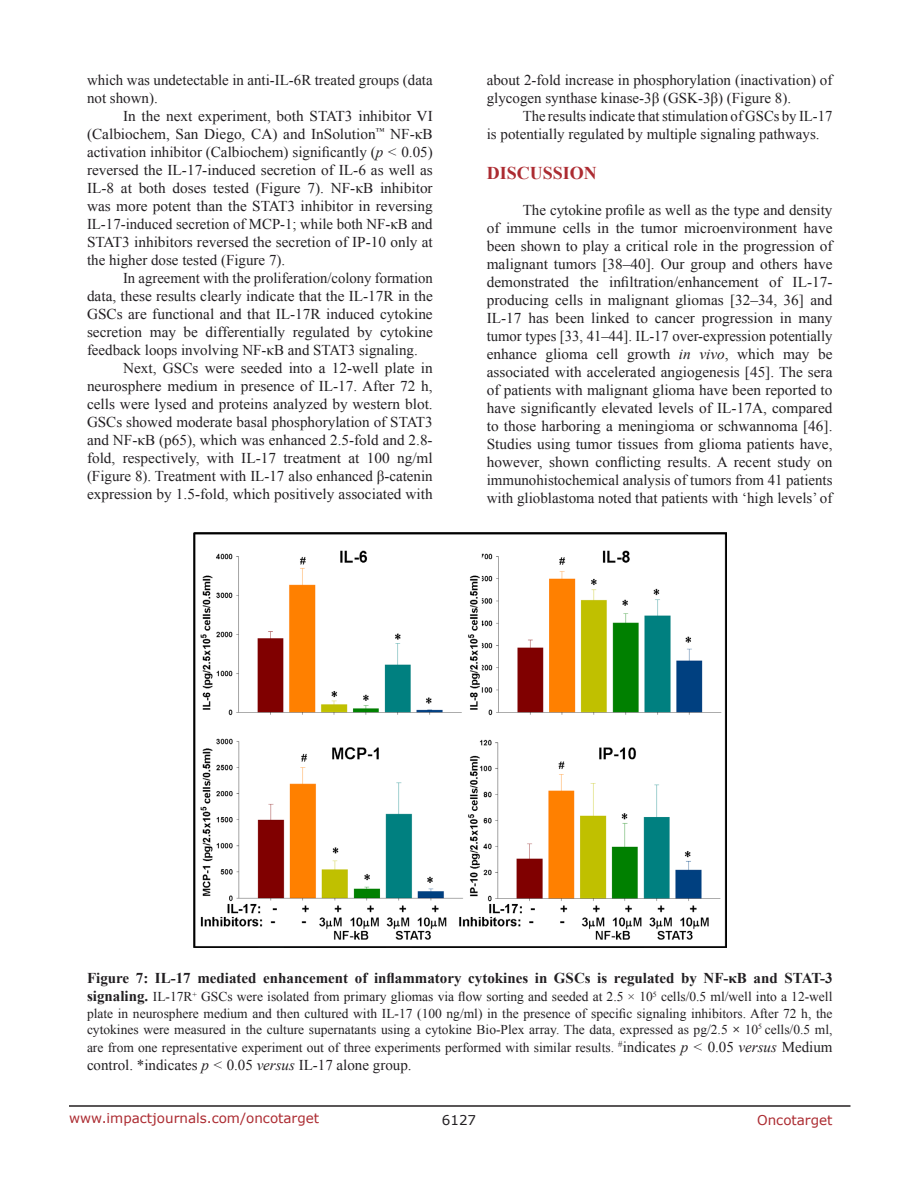
<style>
.page{position:relative;width:918px;height:1188px;background:#fff}
.page>*{position:absolute;margin:0;border:0;box-sizing:border-box;transform-origin:0 0}
.Heading{font:700 18px "Times New Roman";color:#ac2b31}
.BodyText{font:15px/18px "Times New Roman";color:#221f22;text-align:justify}
.FigureText{font:700 15px "Times New Roman";color:#221f22}
.FigureText-2{font:15px "Times New Roman";color:#221f22}
.FigureText-3{font:13.5px/16.2px "Times New Roman";color:#221f22;text-align:justify}
.t1{font:13.5px "Verdana";color:#ac2b31}
.t2{font:13.5px "Verdana";color:#221f22}
.s1{font-style:italic}
.s2{font-weight:700;font-size:15px}
.s3{font-weight:700}
.s4{font-size:15px}
.s5{font-style:italic;font-size:15px}
</style>
<div class="page">
<hr style="left:69px;top:1105px;width:781px;height:2px;background:#231f20">
<img style="left:193px;top:533px;width:533px;height:415px">
<p class="BodyText" style="left:87px;top:71px;width:347px">which was undetectable in anti-IL-6R treated groups (data not shown).</p>
<p class="BodyText" style="left:87px;top:107px;width:347px;text-indent:36px">In the next experiment, both STAT3 inhibitor VI (Calbiochem, San Diego, CA) and InSolution<sup>™</sup> NF-κB activation inhibitor (Calbiochem) significantly (<span class="s1">p &lt;</span> 0.05) reversed the IL-17-induced secretion of IL-6 as well as IL-8 at both doses tested (Figure 7). NF-κB inhibitor was more potent than the STAT3 inhibitor in reversing IL-17-induced secretion of MCP-1; while both NF-κB and STAT3 inhibitors reversed the secretion of IP-10 only at the higher dose tested (Figure 7).</p>
<p class="BodyText" style="left:87px;top:269px;width:347px;text-indent:36px">In agreement with the proliferation/colony formation data, these results clearly indicate that the IL-17R in the GSCs are functional and that IL-17R induced cytokine secretion may be differentially regulated by cytokine feedback loops involving NF-κB and STAT3 signaling.</p>
<p class="BodyText" style="left:87px;top:359px;width:347px;text-indent:36px">Next, GSCs were seeded into a 12-well plate in neurosphere medium in presence of IL-17. After 72 h, cells were lysed and proteins analyzed by western blot.<br>GSCs showed moderate basal phosphorylation of STAT3 and NF-κB (p65), which was enhanced 2.5-fold and 2.8- fold, respectively, with IL-17 treatment at 100 ng/ml (Figure 8). Treatment with IL-17 also enhanced β-catenin expression by 1.5-fold, which positively associated with</p>
<p class="BodyText" style="left:487px;top:71px;width:347px">about 2-fold increase in phosphorylation (inactivation) of glycogen synthase kinase-3β (GSK-3β) (Figure 8).</p>
<p class="BodyText" style="left:487px;top:107px;width:347px;text-indent:36px">The results indicate that stimulation of GSCs by IL-17 is potentially regulated by multiple signaling pathways.</p>
<p class="Heading" style="left:487px;top:161px;width:112px">DISCUSSION</p>
<p class="BodyText" style="left:487px;top:201px;width:347px;text-indent:36px">The cytokine profile as well as the type and density of immune cells in the tumor microenvironment have been shown to play a critical role in the progression of malignant tumors [38–40]. Our group and others have demonstrated the infiltration/enhancement of IL-17- producing cells in malignant gliomas [32–34, 36] and IL-17 has been linked to cancer progression in many tumor types [33, 41–44]. IL-17 over-expression potentially enhance glioma cell growth <span class="s1">in vivo</span>, which may be associated with accelerated angiogenesis [45]. The sera of patients with malignant glioma have been reported to have significantly elevated levels of IL-17A, compared to those harboring a meningioma or schwannoma [46].<br>Studies using tumor tissues from glioma patients have, however, shown conflicting results. A recent study on immunohistochemical analysis of tumors from 41 patients with glioblastoma noted that patients with ‘high levels’ of</p>
<p class="FigureText" style="left:87px;top:968px;width:747px">Figure 7: IL-17 mediated enhancement of inflammatory cytokines in GSCs is regulated by NF-κB and STAT-3</p>
<p class="FigureText-3" style="left:87px;top:989px;width:747px"><span class="s2">signaling.</span> IL-17R<sup>+</sup> GSCs were isolated from primary gliomas via flow sorting and seeded at 2.5 × 10<sup>5</sup> cells/0.5 ml/well into a 12-well plate in neurosphere medium and then cultured with IL-17 (100 ng/ml) in the presence of specific signaling inhibitors. After 72 h, the cytokines were measured in the culture supernatants using a cytokine Bio-Plex array. The data, expressed as pg/2.5 <span class="s3">×</span> 10<sup>5</sup> cells/0.5 ml,</p>
<p class="FigureText-3" style="left:87px;top:1039px;width:747px">are from one representative experiment out of three experiments performed with similar results. <sup>#</sup><span class="s4">indicates</span> <span class="s5">p &lt;</span> <span class="s4">0.05</span> <span class="s5">versus</span> <span class="s4">Medium</span></p>
<p class="FigureText-2" style="left:87px;top:1055px;width:326px">control. *indicates <span class="s1">p &lt;</span> 0.05 <span class="s1">versus</span> IL-17 alone group.</p>
<p class="t1" style="left:69px;top:1109px;width:252px">www.impactjournals.com/oncotarget</p>
<p class="t2" style="left:442px;top:1111px;width:36px">6127</p>
<p class="t1" style="left:757px;top:1111px;width:77px">Oncotarget</p>
</div>
